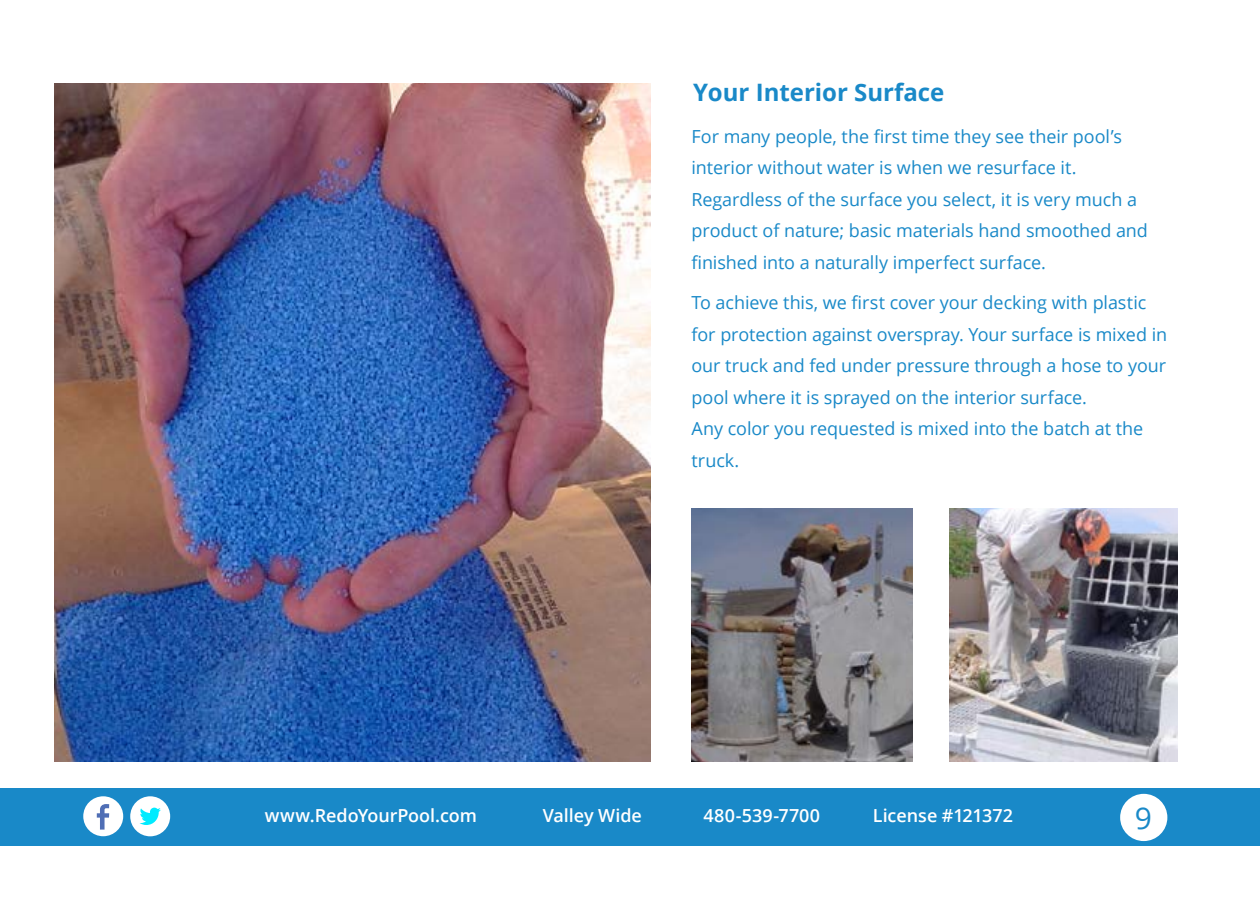
<style>
.page{position:relative;width:1260px;height:900px;background:#fff}
.page>*{position:absolute;margin:0;border:0;box-sizing:border-box;transform-origin:0 0}
.t1{font:30px "Open Sans";color:#1989c8}
.t2{font:700 24px "Open Sans";color:#1989c8}
.t3{font:18px/31.5px "Open Sans";letter-spacing:-.005em;color:#1989c8}
.t4{font:600 18px "Open Sans";color:#fff}
</style>
<div class="page">
<div style="left:0;top:789px;width:1260px;height:57px;background:#1989c8"></div>
<div style="left:1120px;top:794px;width:47px;height:47px;background:#fff;border-radius:50%"></div>
<div style="left:83px;top:796px;width:40px;height:40px;background:#fff;border-radius:50%"></div>
<svg style="left:97px;top:804px;width:12px;height:26px"></svg>
<div style="left:130px;top:796px;width:40px;height:40px;background:#fff;border-radius:50%"></div>
<svg style="left:140px;top:808px;width:21px;height:17px"></svg>
<img style="left:54px;top:83px;width:597px;height:679px">
<img style="left:692px;top:508px;width:220px;height:253px">
<img style="left:950px;top:508px;width:228px;height:253px">
<h2 class="t2" style="left:693px;top:76px;width:253px">Your Interior Surface</h2>
<p class="t3" style="left:692px;top:120px;width:458px">For many people, the first time they see their pool’s interior without water is when we resurface it.<br>Regardless of the surface you select, it is very much a product of nature; basic materials hand smoothed and finished into a naturally imperfect surface.</p>
<p class="t3" style="left:692px;top:287px;width:477px">To achieve this, we first cover your decking with plastic for protection against overspray. Your surface is mixed in our truck and fed under pressure through a hose to your pool where it is sprayed on the interior surface.<br>Any color you requested is mixed into the batch at the truck.</p>
<p class="t4" style="left:265px;top:804px;width:214px">www.RedoYourPool.com</p>
<p class="t4" style="left:543px;top:804px;width:100px">Valley Wide</p>
<p class="t4" style="left:703px;top:804px;width:118px">480-539-7700</p>
<p class="t4" style="left:873px;top:804px;width:142px">License #121372</p>
<h1 class="t1" style="left:1135px;top:797px;width:19px">9</h1>
</div>
